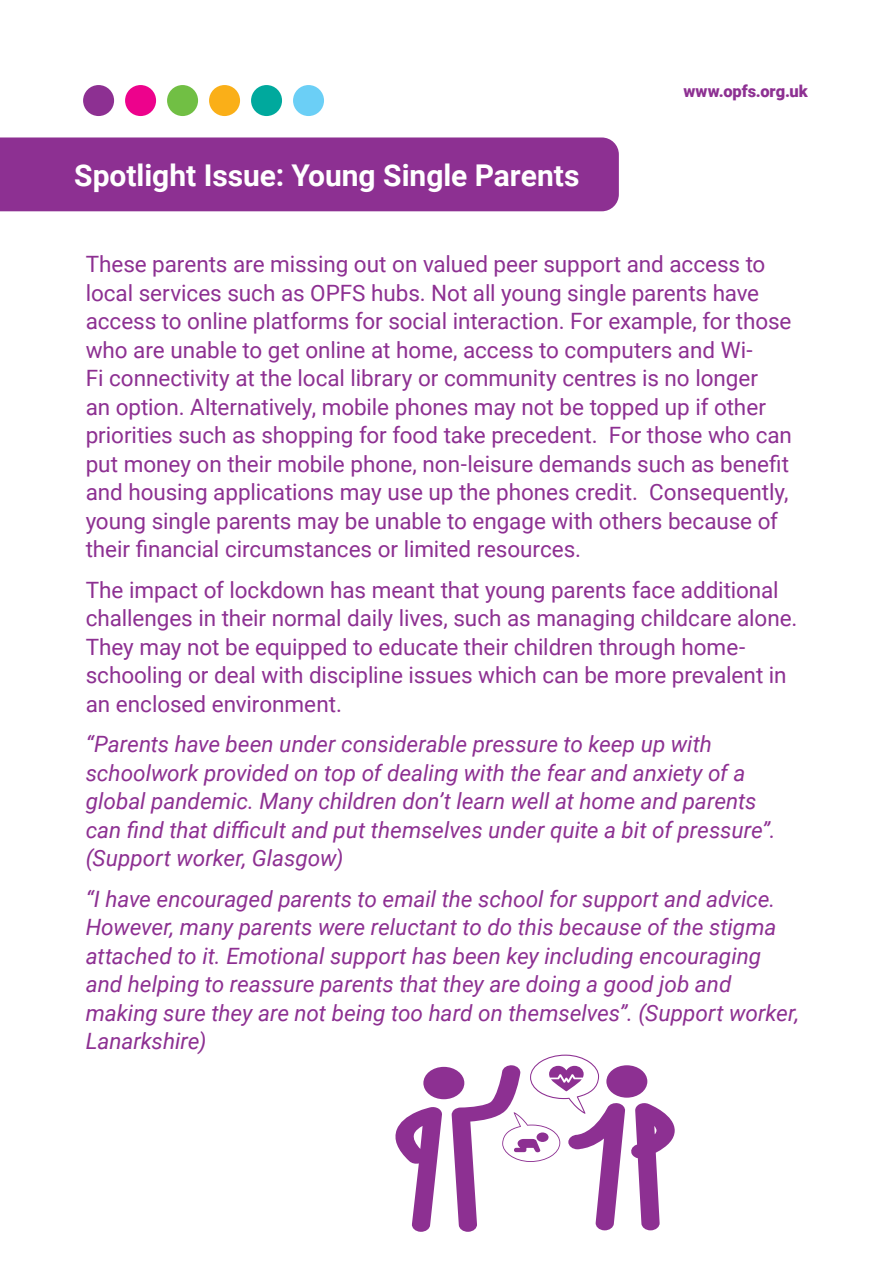
<style>
.page{position:relative;width:893px;height:1263px;background:#fff}
.page>*{position:absolute;margin:0;border:0;box-sizing:border-box;transform-origin:0 0}
.t1{font:700 30px "Roboto";color:#fff}
.t2{font:22.5px/28.5px "Roboto";letter-spacing:-.005em;color:#8d3092}
.t3{font:italic 22.5px/28.5px "Roboto";color:#8d3092}
.t4{font:900 16.5px "Roboto";letter-spacing:-.005em;color:#8d3092}
</style>
<div class="page">
<div style="left:0;top:137px;width:619px;height:74px;background:#8d3092"></div>
<div style="left:83px;top:85px;width:31px;height:31px;background:#8d3092;border-radius:50%"></div>
<div style="left:125px;top:85px;width:31px;height:31px;background:#ed028c;border-radius:50%"></div>
<div style="left:167px;top:85px;width:31px;height:31px;background:#71bf44;border-radius:50%"></div>
<div style="left:209px;top:85px;width:31px;height:31px;background:#faaf18;border-radius:50%"></div>
<div style="left:251px;top:85px;width:31px;height:31px;background:#00a99d;border-radius:50%"></div>
<div style="left:293px;top:85px;width:31px;height:31px;background:#6bcff6;border-radius:50%"></div>
<svg style="left:395px;top:1107px;width:47px;height:125px"></svg>
<div style="left:423px;top:1067px;width:41px;height:32px;background:#8d3092;border-radius:50%"></div>
<svg style="left:452px;top:1054px;width:223px;height:178px"></svg>
<p class="t1" style="left:74px;top:154px;width:507px">Spotlight Issue: Young Single Parents</p>
<p class="t4" style="left:683px;top:80px;width:126px">www.opfs.org.uk</p>
<p class="t2" style="left:86px;top:249px;width:708px">These parents are missing out on valued peer support and access to local services such as OPFS hubs. Not all young single parents have access to online platforms for social interaction. For example, for those who are unable to get online at home, access to computers and Wi-<br>Fi connectivity at the local library or community centres is no longer<br>an option. Alternatively, mobile phones may not be topped up if other priorities such as shopping for food take precedent. For those who can put money on their mobile phone, non-leisure demands such as benefit and housing applications may use up the phones credit. Consequently, young single parents may be unable to engage with others because of their financial circumstances or limited resources.</p>
<p class="t2" style="left:86px;top:574px;width:713px">The impact of lockdown has meant that young parents face additional challenges in their normal daily lives, such as managing childcare alone.<br>They may not be equipped to educate their children through home&shy;schooling or deal with discipline issues which can be more prevalent in an enclosed environment.</p>
<p class="t3" style="left:86px;top:729px;width:691px">“Parents have been under considerable pressure to keep up with schoolwork provided on top of dealing with the fear and anxiety of a global pandemic. Many children don’t learn well at home and parents can find that difficult and put themselves under quite a bit of pressure”. (Support worker, Glasgow)</p>
<p class="t3" style="left:86px;top:883px;width:715px">“I have encouraged parents to email the school for support and advice.<br>However, many parents were reluctant to do this because of the stigma attached to it. Emotional support has been key including encouraging and helping to reassure parents that they are doing a good job and making sure they are not being too hard on themselves”. (Support worker, Lanarkshire)</p>
</div>
